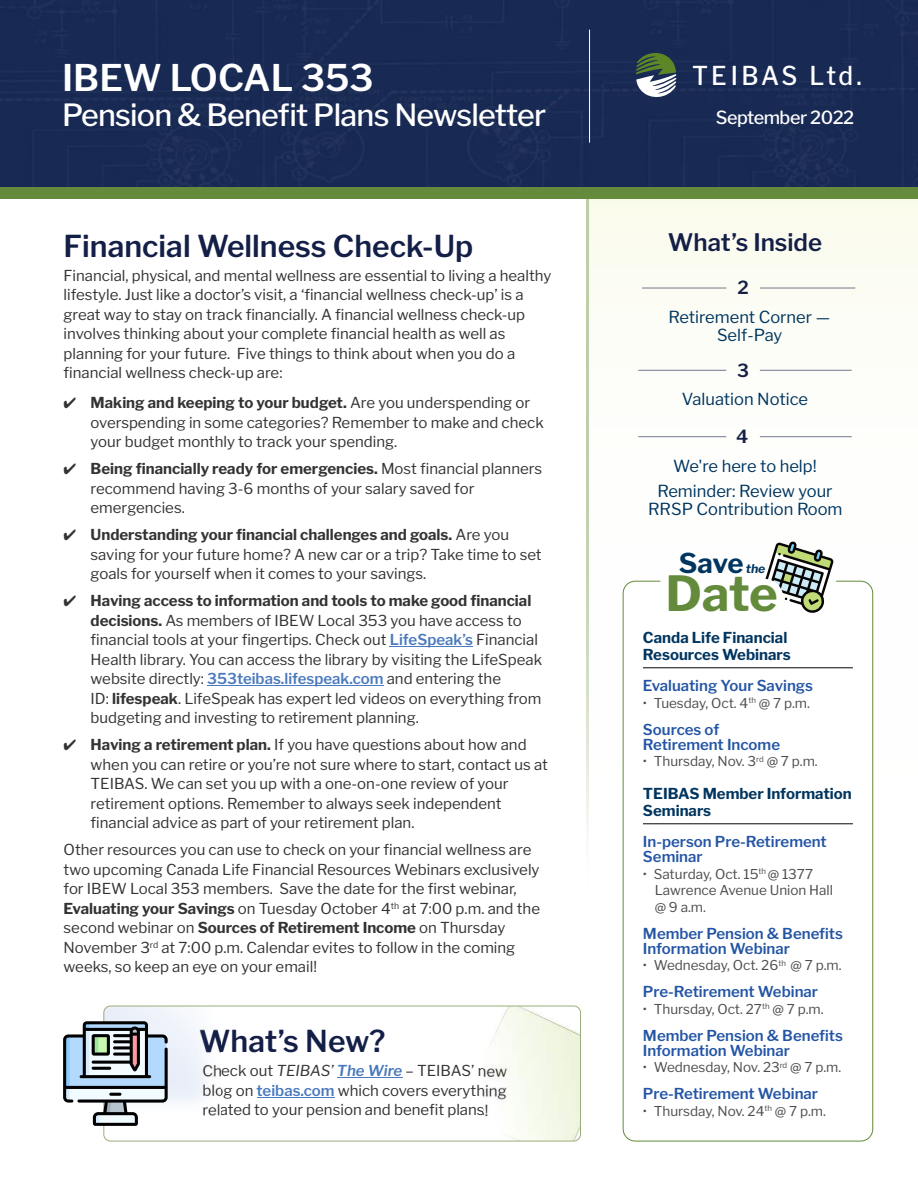
<style>
.page{position:relative;width:918px;height:1188px;background:#fff}
.page>*{position:absolute;margin:0;border:0;box-sizing:border-box;transform-origin:0 0}
.t1{font:700 48.15px "Libre Franklin";color:#648b3c}
.t2{font:600 36.45px "Libre Franklin";color:#fff}
.t3{font:500 30.45px "Libre Franklin";letter-spacing:-.025em;color:#fff}
.t4{font:600 30px "Libre Franklin";color:#141f47}
.t5{font:700 27.15px "Libre Franklin";color:#00355f}
.t6{font:500 25.8px "Libre Franklin";letter-spacing:.1em;color:#fff;scale:.94 1}
.t7{font:600 24px "Libre Franklin";color:#141f47}
.t8{font:500 18px "Libre Franklin";letter-spacing:-.025em;color:#fff}
.t9{font:600 18px "Libre Franklin";color:#141f47}
.t10{font:16.5px/18px "Libre Franklin";color:#00355f;text-align:center}
.t11{font:15px/19.5px "Libre Franklin";color:#343232}
.t12{font:600 15px/15px "Libre Franklin";color:#2455a5}
.t13{font:700 15px/16.5px "Libre Franklin";color:#00355f}
.t14{font:13.5px/16.5px "Libre Franklin";color:#4e4c4c}
.t15{font:italic 700 12px "Libre Franklin";color:#00355f}
.s1{font-weight:700}
.s2{font-weight:600;color:#4a7abd}
.s3{font-style:italic}
.s4{font-weight:600;font-style:italic;color:#4a7abd}
</style>
<div class="page">
<img style="left:588px;top:198px;width:330px;height:581px">
<img style="left:587px;top:198px;width:1px;height:634px">
<hr style="left:760px;top:288px;width:95px;height:1px;background:#b4b7bd">
<hr style="left:642px;top:288px;width:84px;height:1px;background:#b4b7bd">
<hr style="left:760px;top:370px;width:91px;height:1px;background:#9196a6">
<hr style="left:639px;top:370px;width:87px;height:1px;background:#9196a6">
<hr style="left:760px;top:436px;width:91px;height:1px;background:#8d92a4">
<hr style="left:639px;top:436px;width:87px;height:1px;background:#8d92a4">
<div style="left:623px;top:581px;width:250px;height:560px;background:#fff;border:1px solid #648b3c;border-radius:12px"></div>
<hr style="left:643px;top:668px;width:210px;height:1px;background:#070605">
<hr style="left:643px;top:824px;width:210px;height:1px;background:#070605">
<hr style="left:390px;top:646px;width:83px;height:1px;background:#4a7abd">
<hr style="left:207px;top:685px;width:177px;height:1px;background:#4a7abd">
<svg style="left:762px;top:541px;width:72px;height:72px"></svg>
<div style="left:745px;top:579px;width:38px;height:38px;background:#fff;border-radius:50%"></div>
<hr style="left:337px;top:1077px;width:65px;height:1px;background:#4a7abd">
<hr style="left:257px;top:1097px;width:78px;height:1px;background:#4a7abd">
<img style="left:483px;top:1006px;width:98px;height:135px">
<img style="left:104px;top:1006px;width:116px;height:110px">
<div style="left:103px;top:1006px;width:478px;height:135px;border:1px solid #9aae7b;border-radius:7px"></div>
<svg style="left:63px;top:1021px;width:105px;height:105px"></svg>
<div style="left:0;top:0;width:918px;height:187px;background:#182a54"></div>
<div style="left:0;top:187px;width:918px;height:11px;background:#648b3c"></div>
<svg style="left:636px;top:53px;width:41px;height:45px"></svg>
<hr style="left:589px;top:30px;width:1px;height:112px;background:#fff">
<h2 class="t2" style="left:62px;top:49px;width:313px">IBEW LOCAL 353</h2>
<h3 class="t3" style="left:62px;top:91px;width:486px">Pension &amp; Bene昀椀t Plans Newsletter</h3>
<h3 class="t4" style="left:64px;top:222px;width:411px">Financial Wellness Check-Up</h3>
<p class="t11" style="left:64px;top:264px;width:489px">Financial, physical, and mental wellness are essential to living a healthy lifestyle. Just like a doctor’s visit, a ‘financial wellness check-up’ is a great way to stay on track financially. A financial wellness check-up involves thinking about your complete financial health as well as planning for your future. Five things to think about when you do a financial wellness check-up are:</p>
<p class="t11" style="left:91px;top:391px;width:455px;text-indent:-27px">✔ <span class="s1">Making and keeping to your budget.</span> Are you underspending or overspending in some categories? Remember to make and check your budget monthly to track your spending.</p>
<p class="t11" style="left:91px;top:457px;width:453px;text-indent:-27px">✔ <span class="s1">Being financially ready for emergencies.</span> Most financial planners recommend having 3-6 months of your salary saved for emergencies.</p>
<p class="t11" style="left:91px;top:523px;width:453px;text-indent:-27px">✔ <span class="s1">Understanding your financial challenges and goals.</span> Are you saving for your future home? A new car or a trip? Take time to set goals for yourself when it comes to your savings.</p>
<p class="t11" style="left:91px;top:589px;width:453px;text-indent:-27px">✔ <span class="s1">Having access to information and tools to make good financial decisions.</span> As members of IBEW Local 353 you have access to financial tools at your fingertips. Check out <span class="s2">LifeSpeak’s</span> Financial Health library. You can access the library by visiting the LifeSpeak website directly: <span class="s2">353teibas.lifespeak.com</span> and entering the<br>ID: <span class="s1">lifespeak</span>. LifeSpeak has expert led videos on everything from budgeting and investing to retirement planning.</p>
<p class="t11" style="left:91px;top:733px;width:459px;text-indent:-27px">✔ <span class="s1">Having a retirement plan.</span> If you have questions about how and when you can retire or you’re not sure where to start, contact us at TEIBAS. We can set you up with a one-on-one review of your retirement options. Remember to always seek independent financial advice as part of your retirement plan.</p>
<p class="t11" style="left:64px;top:838px;width:478px">Other resources you can use to check on your financial wellness are two upcoming Canada Life Financial Resources Webinars exclusively for IBEW Local 353 members. Save the date for the first webinar, <span class="s1">Evaluating your Savings</span> on Tuesday October 4<sup>th</sup> at 7:00 p.m. and the second webinar on <span class="s1">Sources of Retirement Income</span> on Thursday November 3<sup>rd</sup> at 7:00 p.m. Calendar evites to follow in the coming weeks, so keep an eye on your email!</p>
<h3 class="t4" style="left:199px;top:1018px;width:188px">What’s New?</h3>
<p class="t11" style="left:202px;top:1060px;width:306px;text-align:justify">Check out <span class="s3">TEIBAS’</span> <span class="s4">The Wire</span> – TEIBAS’ new blog on <span class="s2">teibas.com</span> which covers everything related to your pension and benefit plans!</p>
<h3 class="t6" style="left:692px;top:55px;width:182px">TEIBAS Ltd.</h3>
<p class="t8" style="left:716px;top:103px;width:140px">September 2022</p>
<h3 class="t7" style="left:668px;top:224px;width:156px">What’s Inside</h3>
<p class="t9" style="left:737px;top:274px;width:13px">2</p>
<p class="t10" style="left:669px;top:306px;width:163px">Retirement Corner —<br>Self-Pay</p>
<p class="t9" style="left:737px;top:357px;width:13px">3</p>
<p class="t10" style="left:682px;top:389px;width:128px">Valuation Notice</p>
<p class="t9" style="left:736px;top:423px;width:14px">4</p>
<p class="t10" style="left:657px;top:452px;width:177px;line-height:25.5px">We're here to help!<br>Reminder: Review your</p>
<p class="t10" style="left:648px;top:499px;width:196px">RRSP Contribution Room</p>
<h3 class="t5" style="left:679px;top:541px;width:66px">Save</h3>
<p class="t15" style="left:746px;top:559px;width:21px">the</p>
<h1 class="t1" style="left:665px;top:556px;width:114px">Date</h1>
<p class="t13" style="left:643px;top:628px;width:149px">Canda Life Financial<br>Resources Webinars</p>
<p class="t12" style="left:643px;top:677px;width:171px">Evaluating Your Savings</p>
<p class="t14" style="left:643px;top:693px;width:169px">• Tuesday, Oct. 4<sup>th</sup> @ 7 p.m.</p>
<p class="t12" style="left:643px;top:720px;width:139px">Sources of<br>Retirement Income</p>
<p class="t14" style="left:643px;top:752px;width:176px">• Thursday, Nov. 3<sup>rd</sup> @ 7 p.m.</p>
<p class="t13" style="left:643px;top:784px;width:210px">TEIBAS Member Information<br>Seminars</p>
<p class="t12" style="left:643px;top:833px;width:185px">In-person Pre-Retirement<br>Seminar</p>
<p class="t14" style="left:655px;top:864px;width:180px;text-indent:-12px">• Saturday, Oct. 15<sup>th</sup> @ 1377<br>Lawrence Avenue Union Hall @ 9 a.m.</p>
<p class="t12" style="left:643px;top:924px;width:202px">Member Pension &amp; Bene昀椀ts<br>Information Webinar</p>
<p class="t14" style="left:643px;top:956px;width:200px">• Wednesday, Oct. 26<sup>th</sup> @ 7 p.m.</p>
<p class="t12" style="left:643px;top:983px;width:177px">Pre-Retirement Webinar</p>
<p class="t14" style="left:643px;top:999px;width:182px">• Thursday, Oct. 27<sup>th</sup> @ 7 p.m.</p>
<p class="t12" style="left:643px;top:1026px;width:202px">Member Pension &amp; Bene昀椀ts<br>Information Webinar</p>
<p class="t14" style="left:643px;top:1058px;width:200px">• Wednesday, Nov. 23<sup>rd</sup> @ 7 p.m.</p>
<p class="t12" style="left:643px;top:1085px;width:177px">Pre-Retirement Webinar</p>
<p class="t14" style="left:643px;top:1101px;width:185px">• Thursday, Nov. 24<sup>th</sup> @ 7 p.m.</p>
</div>
